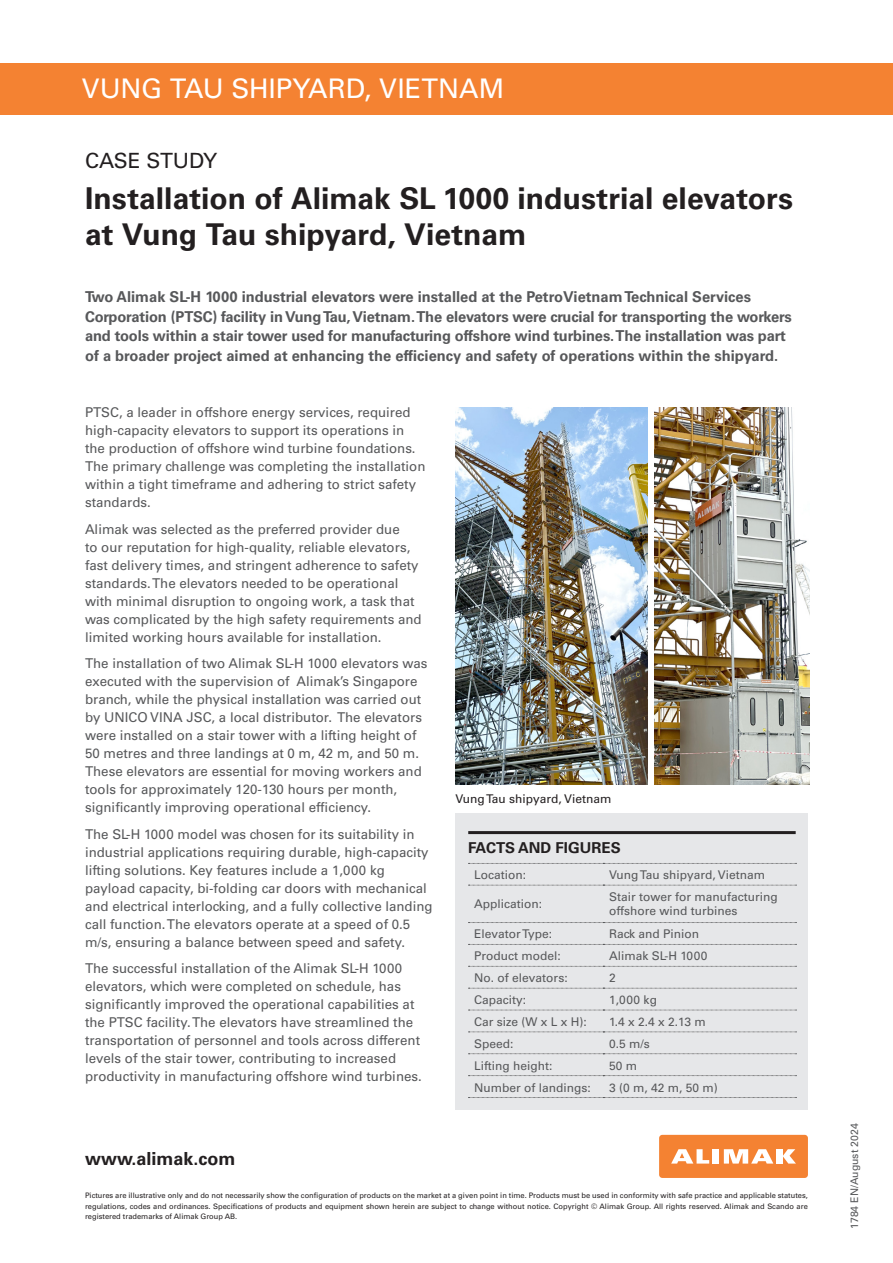
<style>
.page{position:relative;width:893px;height:1263px;background:#fff}
.page>*{position:absolute;margin:0;border:0;box-sizing:border-box;transform-origin:0 0}
.t1{font:700 30px/36px "Univers LT Std";color:#231f20}
.Project_name{font:27px "Univers LT Std";color:#fff}
.Document_type{font:21px "Univers LT Std";color:#231f20}
.t2{font:700 18px "Univers LT Std";color:#231f20}
.Introduction_text{font:700 15px/19.5px "Univers LT Std";letter-spacing:-.01em;color:#57585a}
.Table_title{font:700 15px "Univers LT Std";color:#231f20}
.Regular_text{font:13.5px/18px "Univers LT Std";color:#57585a}
.Table_text{font:12px/14.4px "Univers LT Std";color:#57585a}
.t3{font:12px "Univers LT Std";color:#231f20}
.Date{font:10.5px "Univers LT Std";color:#57585a}
.Footnote{font:7.5px/10.5px "Univers LT Std";color:#231f20;text-align:justify}
</style>
<div class="page">
<img style="left:455px;top:408px;width:193px;height:376px">
<div style="left:659px;top:1135px;width:149px;height:43px;background:#f48232;border-radius:3px"></div>
<div style="left:713px;top:1149px;width:6px;height:14px;background:#fff"></div>
<div style="left:776px;top:1149px;width:7px;height:14px;background:#fff"></div>
<svg style="left:783px;top:1149px;width:13px;height:14px"></svg>
<svg style="left:671px;top:1149px;width:38px;height:14px"></svg>
<svg style="left:724px;top:1149px;width:49px;height:14px"></svg>
<div style="left:0;top:64px;width:893px;height:51px;background:#f48232"></div>
<img style="left:655px;top:408px;width:154px;height:376px">
<div style="left:455px;top:813px;width:353px;height:297px;background:#e6e7e9"></div>
<hr style="left:468px;top:831px;width:328px;height:3px;background:#231f20">
<svg style="left:468px;top:863px;width:328px;height:1px"></svg>
<svg style="left:468px;top:885px;width:328px;height:1px"></svg>
<svg style="left:468px;top:922px;width:328px;height:1px"></svg>
<svg style="left:468px;top:944px;width:328px;height:1px"></svg>
<svg style="left:468px;top:966px;width:328px;height:1px"></svg>
<svg style="left:468px;top:988px;width:328px;height:1px"></svg>
<svg style="left:468px;top:1010px;width:328px;height:1px"></svg>
<svg style="left:468px;top:1032px;width:328px;height:1px"></svg>
<svg style="left:468px;top:1053px;width:328px;height:1px"></svg>
<svg style="left:468px;top:1075px;width:328px;height:1px"></svg>
<svg style="left:468px;top:1097px;width:328px;height:1px"></svg>
<p class="Project_name" style="left:82px;top:73px;width:424px">VUNG TAU SHIPYARD, VIETNAM</p>
<p class="Document_type" style="left:85px;top:148px;width:134px">CASE STUDY</p>
<p class="t1" style="left:85px;top:180px;width:710px">Installation of Alimak SL 1000 industrial elevators at Vung Tau shipyard, Vietnam</p>
<p class="Introduction_text" style="left:85px;top:287px;width:708px">Two Alimak SL-H 1000 industrial elevators were installed at the PetroVietnam Technical Services Corporation (PTSC) facility in Vung Tau, Vietnam. The elevators were crucial for transporting the workers and tools within a stair tower used for manufacturing offshore wind turbines. The installation was part of a broader project aimed at enhancing the efficiency and safety of operations within the shipyard.</p>
<p class="Regular_text" style="left:85px;top:404px;width:342px">PTSC, a leader in offshore energy services, required high-capacity elevators to support its operations in the production of offshore wind turbine foundations.<br>The primary challenge was completing the installation within a tight timeframe and adhering to strict safety standards.</p>
<p class="Regular_text" style="left:85px;top:520px;width:338px">Alimak was selected as the preferred provider due<br>to our reputation for high-quality, reliable elevators, fast delivery times, and stringent adherence to safety standards. The elevators needed to be operational with minimal disruption to ongoing work, a task that was complicated by the high safety requirements and limited working hours available for installation.</p>
<p class="Regular_text" style="left:85px;top:655px;width:344px">The installation of two Alimak SL-H 1000 elevators was executed with the supervision of Alimak’s Singapore branch, while the physical installation was carried out by UNICO VINA JSC, a local distributor. The elevators were installed on a stair tower with a lifting height of 50 metres and three landings at 0 m, 42 m, and 50 m.<br>These elevators are essential for moving workers and tools for approximately 120-130 hours per month, significantly improving operational efficiency.</p>
<p class="Regular_text" style="left:85px;top:825px;width:349px">The SL-H 1000 model was chosen for its suitability in industrial applications requiring durable, high-capacity lifting solutions. Key features include a 1,000 kg payload capacity, bi-folding car doors with mechanical and electrical interlocking, and a fully collective landing call function. The elevators operate at a speed of 0.5 m/s, ensuring a balance between speed and safety.</p>
<p class="Regular_text" style="left:85px;top:960px;width:338px">The successful installation of the Alimak SL-H 1000 elevators, which were completed on schedule, has significantly improved the operational capabilities at the PTSC facility. The elevators have streamlined the transportation of personnel and tools across different levels of the stair tower, contributing to increased productivity in manufacturing offshore wind turbines.</p>
<p class="t3" style="left:455px;top:791px;width:157px">Vung Tau shipyard, Vietnam</p>
<p class="Table_title" style="left:468px;top:839px;width:154px">FACTS AND FIGURES</p>
<p class="Table_text" style="left:474px;top:867px;width:53px">Location:</p>
<p class="Table_text" style="left:609px;top:867px;width:157px">Vung Tau shipyard, Vietnam</p>
<p class="Table_text" style="left:474px;top:897px;width:70px">Application:</p>
<p class="Table_text" style="left:609px;top:889px;width:170px">Stair tower for manufacturing offshore wind turbines</p>
<p class="Table_text" style="left:474px;top:926px;width:80px">Elevator Type:</p>
<p class="Table_text" style="left:609px;top:926px;width:91px">Rack and Pinion</p>
<p class="Table_text" style="left:474px;top:948px;width:88px">Product model:</p>
<p class="Table_text" style="left:609px;top:948px;width:100px">Alimak SL-H 1000</p>
<p class="Table_text" style="left:474px;top:971px;width:95px">No. of elevators:</p>
<p class="Table_text" style="left:609px;top:971px;width:8px">2</p>
<p class="Table_text" style="left:474px;top:993px;width:54px">Capacity:</p>
<p class="Table_text" style="left:609px;top:993px;width:49px">1,000 kg</p>
<p class="Table_text" style="left:474px;top:1014px;width:114px">Car size (W x L x H):</p>
<p class="Table_text" style="left:609px;top:1014px;width:98px">1.4 x 2.4 x 2.13 m</p>
<p class="Table_text" style="left:474px;top:1036px;width:41px">Speed:</p>
<p class="Table_text" style="left:609px;top:1036px;width:42px">0.5 m/s</p>
<p class="Table_text" style="left:474px;top:1058px;width:80px">Lifting height:</p>
<p class="Table_text" style="left:609px;top:1058px;width:30px">50 m</p>
<p class="Table_text" style="left:474px;top:1080px;width:118px">Number of landings:</p>
<p class="Table_text" style="left:609px;top:1080px;width:110px">3 (0 m, 42 m, 50 m)</p>
<h3 class="t2" style="left:85px;top:1148px;width:152px">www.alimak.com</h3>
<p class="Footnote" style="left:85px;top:1190px;width:724px">Pictures are illustrative only and do not necessarily show the configuration of products on the market at a given point in time. Products must be used in conformity with safe practice and applicable statutes, regulations, codes and ordinances. Specifications of products and equipment shown herein are subject to change without notice. Copyright © Alimak Group. All rights reserved. Alimak and Scando are registered trademarks of Alimak Group AB.</p>
<p class="Date" style="left:848px;top:1229px;width:107px;rotate:-90deg">1784 EN/August 2024</p>
</div>
